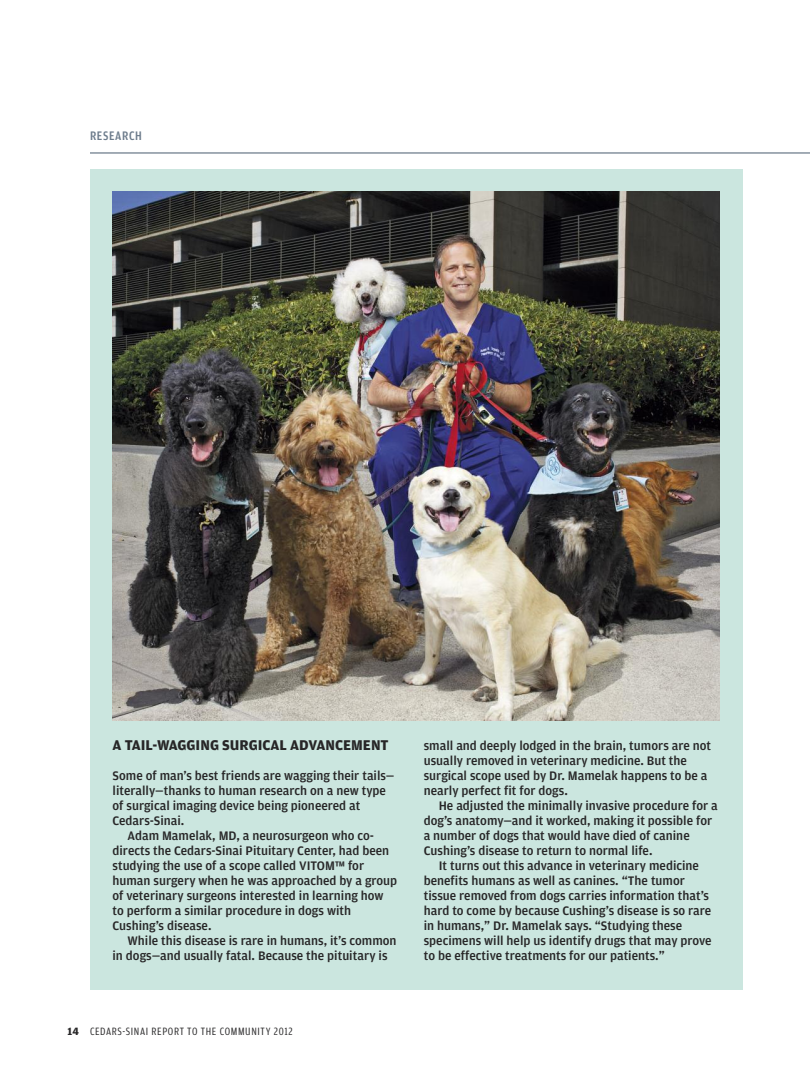
<style>
.page{position:relative;width:810px;height:1080px;background:#fff}
.page>*{position:absolute;margin:0;border:0;box-sizing:border-box;transform-origin:0 0}
.t1{font:700 15px "Amplitude";color:#272627}
.t2{font:500 13.12px/15px "Amplitude";color:#272627}
.t3{font:500 13.12px "Amplitude Cond";letter-spacing:.05em;color:#6c7b8b}
.t4{font:11.25px "Amplitude Cond";letter-spacing:.055em;color:#272627}
.s1{font-family:"Amplitude";font-weight:700}
</style>
<div class="page">
<hr style="left:90px;top:152px;width:720px;height:2px;background:#6c7b8b">
<div style="left:90px;top:169px;width:652px;height:821px;background:#cbe6df"></div>
<img style="left:112px;top:192px;width:608px;height:528px">
<p class="t3" style="left:90px;top:129px;width:54px">RESEARCH</p>
<p class="t1" style="left:112px;top:737px;width:278px">A TAIL-WAGGING SURGICAL ADVANCEMENT</p>
<p class="t2" style="left:112px;top:768px;width:284px">Some of man’s best friends are wagging their tails—</p>
<p class="t2" style="left:112px;top:783px;width:275px">literally—thanks to human research on a new type</p>
<p class="t2" style="left:112px;top:798px;width:249px">of surgical imaging device being pioneered at</p>
<p class="t2" style="left:112px;top:813px;width:73px">Cedars-Sinai.</p>
<p class="t2" style="left:128px;top:828px;width:248px">Adam Mamelak, MD, a neurosurgeon who co-</p>
<p class="t2" style="left:112px;top:843px;width:278px">directs the Cedars-Sinai Pituitary Center, had been</p>
<p class="t2" style="left:112px;top:858px;width:253px">studying the use of a scope called VITOM™ for</p>
<p class="t2" style="left:112px;top:873px;width:286px">human surgery when he was approached by a group</p>
<p class="t2" style="left:112px;top:888px;width:272px">of veterinary surgeons interested in learning how</p>
<p class="t2" style="left:112px;top:903px;width:240px">to perform a similar procedure in dogs with</p>
<p class="t2" style="left:112px;top:918px;width:101px">Cushing’s disease.</p>
<p class="t2" style="left:128px;top:933px;width:271px">While this disease is rare in humans, it’s common</p>
<p class="t2" style="left:112px;top:948px;width:277px">in dogs—and usually fatal. Because the pituitary is</p>
<p class="t4" style="left:68px;top:1025px;width:227px"><span class="s1">14</span> CEDARS-SINAI REPORT TO THE COMMUNITY 2012</p>
<p class="t2" style="left:424px;top:738px;width:289px">small and deeply lodged in the brain, tumors are not usually removed in veterinary medicine. But the surgical scope used by Dr. Mamelak happens to be a nearly perfect fit for dogs.</p>
<p class="t2" style="left:424px;top:798px;width:296px;text-indent:15px">He adjusted the minimally invasive procedure for a dog’s anatomy—and it worked, making it possible for a number of dogs that would have died of canine Cushing’s disease to return to normal life.</p>
<p class="t2" style="left:424px;top:858px;width:289px;text-indent:15px">It turns out this advance in veterinary medicine benefits humans as well as canines. “The tumor tissue removed from dogs carries information that’s hard to come by because Cushing’s disease is so rare in humans,” Dr. Mamelak says. “Studying these specimens will help us identify drugs that may prove to be effective treatments for our patients.”</p>
</div>
